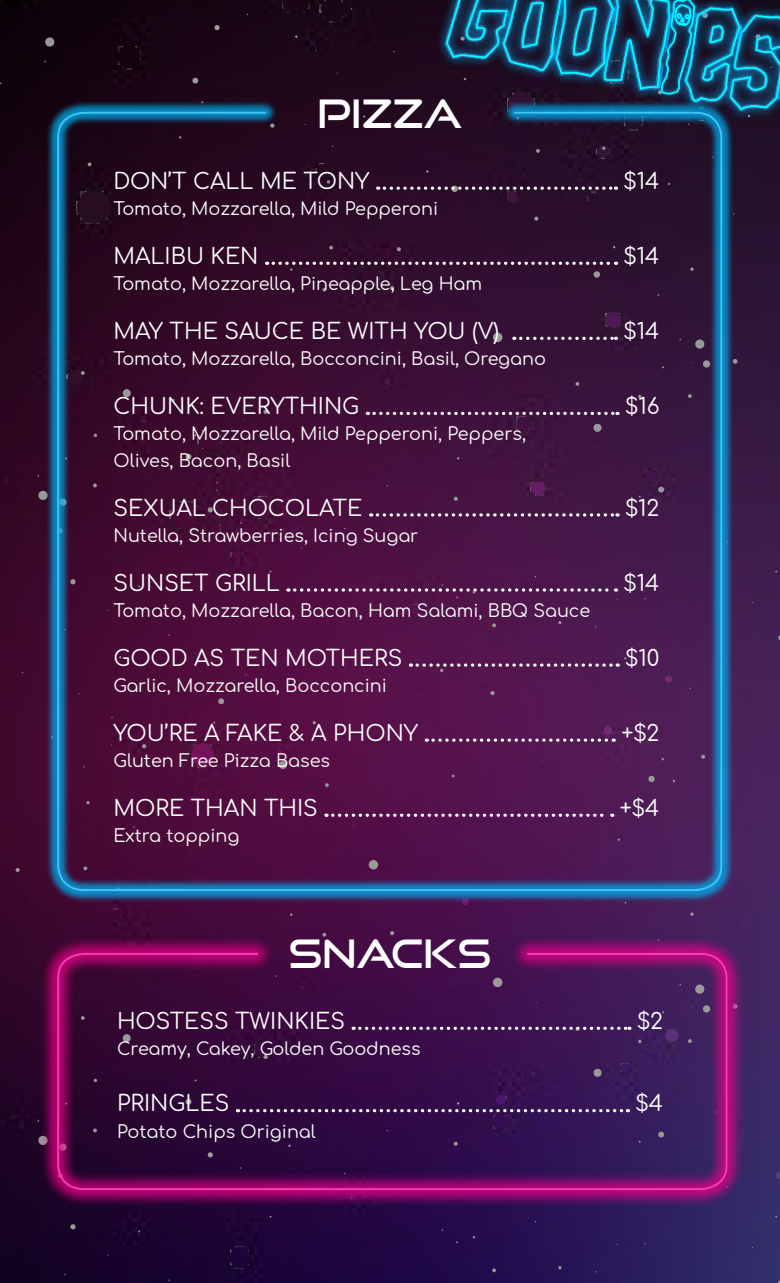
<style>
.page{position:relative;width:780px;height:1283px;background:#fff}
.page>*{position:absolute;margin:0;border:0;box-sizing:border-box;transform-origin:0 0}
.t1{font:38.75px "Good Times Rg";color:#fff}
.t2{font:22px "Comfortaa";color:#fff}
.t3{font:17.75px/26.5px "Comfortaa";color:#fff}
</style>
<div class="page">
<img style="left:0;top:0;width:780px;height:1283px">
<img style="left:117px;top:45px;width:23px;height:23px;border-radius:11px">
<img style="left:321px;top:0;width:23px;height:21px;border-radius:11px">
<svg style="left:315px;top:45px;width:6px;height:6px"></svg>
<img style="left:282px;top:0;width:28px;height:14px">
<svg style="left:111px;top:910px;width:10px;height:10px"></svg>
<svg style="left:418px;top:1265px;width:7px;height:7px"></svg>
<svg style="left:591px;top:901px;width:4px;height:4px"></svg>
<img style="left:230px;top:1247px;width:20px;height:21px;border-radius:10px">
<svg style="left:116px;top:1231px;width:8px;height:8px"></svg>
<svg style="left:18px;top:1112px;width:7px;height:7px"></svg>
<svg style="left:461px;top:901px;width:8px;height:4px"></svg>
<svg style="left:775px;top:1171px;width:5px;height:8px"></svg>
<svg style="left:3px;top:477px;width:7px;height:6px"></svg>
<svg style="left:192px;top:78px;width:6px;height:6px"></svg>
<svg style="left:45px;top:37px;width:9px;height:10px"></svg>
<svg style="left:214px;top:25px;width:6px;height:5px"></svg>
<svg style="left:16px;top:868px;width:4px;height:4px"></svg>
<svg style="left:690px;top:912px;width:3px;height:4px"></svg>
<svg style="left:492px;top:1268px;width:4px;height:4px"></svg>
<svg style="left:390px;top:931px;width:4px;height:3px"></svg>
<svg style="left:70px;top:1224px;width:6px;height:5px"></svg>
<div style="left:40px;top:935px;width:704px;height:271px;background:#ec008c;opacity:.75"></div>
<div style="left:36px;top:934px;width:711px;height:257px;background:#ec008c;opacity:.75"></div>
<div style="left:36px;top:92px;width:707px;height:800px;background:#00aeef;opacity:.75"></div>
<img style="left:425px;top:0;width:20px;height:83px">
<img style="left:442px;top:0;width:3px;height:67px">
<img style="left:709px;top:120px;width:71px;height:12px">
<img style="left:663px;top:120px;width:98px;height:5px">
<svg style="left:445px;top:0;width:335px;height:120px;background:#164b6b"></svg>
<svg style="left:378px;top:186px;width:238px;height:18px;background:#3a1e39"></svg>
<svg style="left:273px;top:262px;width:339px;height:9px;background:#4b2d48"></svg>
<svg style="left:514px;top:337px;width:102px;height:3px"></svg>
<svg style="left:374px;top:412px;width:239px;height:3px"></svg>
<svg style="left:377px;top:513px;width:236px;height:3px"></svg>
<svg style="left:288px;top:584px;width:324px;height:14px;background:#5e2857"></svg>
<svg style="left:417px;top:663px;width:201px;height:9px;background:#6b3768"></svg>
<svg style="left:433px;top:726px;width:181px;height:16px;background:#63285f"></svg>
<svg style="left:326px;top:813px;width:282px;height:4px"></svg>
<svg style="left:360px;top:1026px;width:265px;height:5px"></svg>
<svg style="left:244px;top:1109px;width:380px;height:3px"></svg>
<h1 class="t1" style="left:317px;top:90px;width:146px">PIZZA</h1>
<p class="t2" style="left:113px;top:161px;width:258px">DON’T CALL ME TONY</p>
<p class="t2" style="left:623px;top:161px;width:37px">$14</p>
<p class="t3" style="left:113px;top:193px;width:326px">Tomato, Mozzarella, Mild Pepperoni</p>
<p class="t2" style="left:113px;top:236px;width:146px">MALIBU KEN</p>
<p class="t2" style="left:623px;top:236px;width:37px">$14</p>
<p class="t3" style="left:113px;top:268px;width:370px">Tomato, Mozzarella, Pineapple, Leg Ham</p>
<p class="t2" style="left:113px;top:311px;width:387px">MAY THE SAUCE BE WITH YOU (V)</p>
<p class="t2" style="left:623px;top:311px;width:37px">$14</p>
<p class="t3" style="left:113px;top:343px;width:434px">Tomato, Mozzarella, Bocconcini, Basil, Oregano</p>
<p class="t2" style="left:113px;top:386px;width:247px">CHUNK: EVERYTHING</p>
<p class="t2" style="left:625px;top:386px;width:36px">$16</p>
<p class="t3" style="left:113px;top:418px;width:414px">Tomato, Mozzarella, Mild Pepperoni, Peppers,<br>Olives, Bacon, Basil</p>
<p class="t2" style="left:113px;top:488px;width:250px">SEXUAL CHOCOLATE</p>
<p class="t2" style="left:625px;top:488px;width:36px">$12</p>
<p class="t3" style="left:113px;top:520px;width:306px">Nutella, Strawberries, Icing Sugar</p>
<p class="t2" style="left:113px;top:563px;width:168px">SUNSET GRILL</p>
<p class="t2" style="left:623px;top:563px;width:37px">$14</p>
<p class="t3" style="left:113px;top:595px;width:478px">Tomato, Mozzarella, Bacon, Ham Salami, BBQ Sauce</p>
<p class="t2" style="left:113px;top:638px;width:290px">GOOD AS TEN MOTHERS</p>
<p class="t2" style="left:625px;top:638px;width:36px">$10</p>
<p class="t3" style="left:113px;top:670px;width:275px">Garlic, Mozzarella, Bocconcini</p>
<p class="t2" style="left:113px;top:713px;width:306px">YOU’RE A FAKE &amp; A PHONY</p>
<p class="t2" style="left:621px;top:713px;width:40px">+$2</p>
<p class="t3" style="left:113px;top:745px;width:218px">Gluten Free Pizza Bases</p>
<p class="t2" style="left:113px;top:788px;width:206px">MORE THAN THIS</p>
<p class="t2" style="left:620px;top:788px;width:41px">+$4</p>
<p class="t3" style="left:113px;top:820px;width:127px">Extra topping</p>
<h1 class="t1" style="left:288px;top:930px;width:204px">SNACKs</h1>
<p class="t2" style="left:117px;top:1001px;width:229px">HOSTESS TWINKIES</p>
<p class="t2" style="left:637px;top:1001px;width:27px">$2</p>
<p class="t3" style="left:117px;top:1033px;width:305px">Creamy, Cakey, Golden Goodness</p>
<p class="t2" style="left:117px;top:1083px;width:114px">PRINGLES</p>
<p class="t2" style="left:635px;top:1083px;width:29px">$4</p>
<p class="t3" style="left:117px;top:1116px;width:200px">Potato Chips Original</p>
</div>
